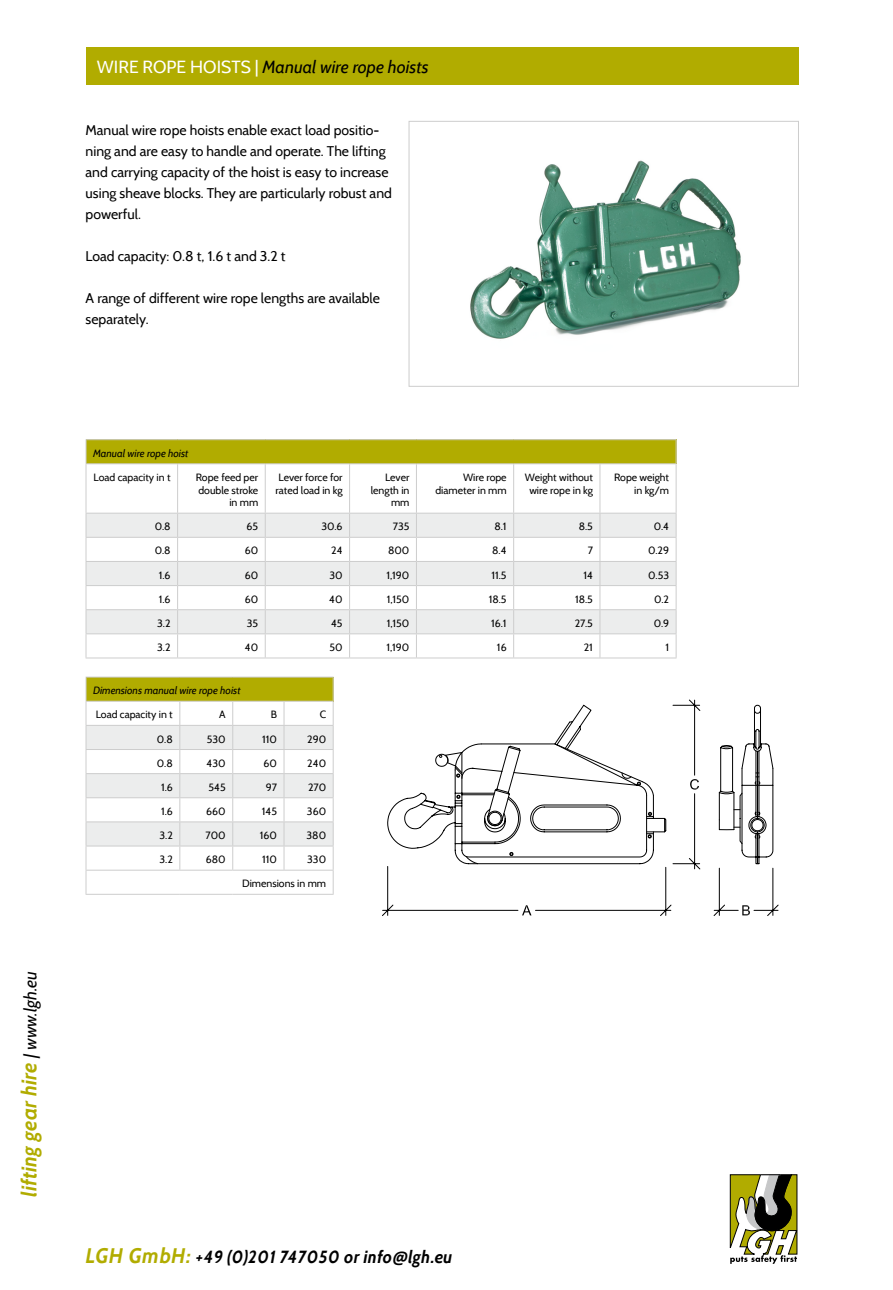
<style>
.page{position:relative;width:893px;height:1290px;background:#fff}
.page>*{position:absolute;margin:0;border:0;box-sizing:border-box;transform-origin:0 0}
.t1{font:italic 700 21px "Cabin";color:#b1ac00}
.t2{font:italic 700 17.5px "Cabin";color:#000}
.t3{font:italic 17.5px "Cabin";color:#000}
.t4{font:14px/21px "Cabin";color:#000}
.t5{font:10.5px/12.6px "Cabin";color:#000;text-align:right}
.t6{font:italic 10.5px "Cabin";color:#000}
.s1{font-style:normal;color:#fff}
.s2{font-size:17.5px;color:#000}
.s3{font-weight:400;font-size:17.5px;color:#000}
.s4{font-size:21px;color:#b1ac00}
.s5{font-family:"Calibri"}
</style>
<div class="page">
<svg style="left:730px;top:1174px;width:67px;height:90px"></svg>
<div style="left:86px;top:47px;width:712px;height:38px;background:#b1ac00"></div>
<svg style="left:382px;top:699px;width:397px;height:217px"></svg>
<hr style="left:86px;top:439px;width:92px;height:1px;background:#cdcdcd">
<hr style="left:178px;top:439px;width:87px;height:1px;background:#cdcdcd">
<hr style="left:265px;top:439px;width:85px;height:1px;background:#cdcdcd">
<hr style="left:350px;top:439px;width:66px;height:1px;background:#cdcdcd">
<hr style="left:416px;top:439px;width:98px;height:1px;background:#cdcdcd">
<hr style="left:514px;top:439px;width:86px;height:1px;background:#cdcdcd">
<hr style="left:600px;top:439px;width:77px;height:1px;background:#cdcdcd">
<svg style="left:86px;top:440px;width:591px;height:217px"></svg>
<hr style="left:86px;top:657px;width:92px;height:1px;background:#cdcdcd">
<hr style="left:178px;top:657px;width:87px;height:1px;background:#cdcdcd">
<hr style="left:265px;top:657px;width:85px;height:1px;background:#cdcdcd">
<hr style="left:350px;top:657px;width:66px;height:1px;background:#cdcdcd">
<hr style="left:416px;top:657px;width:98px;height:1px;background:#cdcdcd">
<hr style="left:514px;top:657px;width:86px;height:1px;background:#cdcdcd">
<hr style="left:600px;top:657px;width:77px;height:1px;background:#cdcdcd">
<svg style="left:86px;top:677px;width:248px;height:217px"></svg>
<hr style="left:86px;top:894px;width:94px;height:1px;background:#cdcdcd">
<hr style="left:180px;top:894px;width:53px;height:1px;background:#cdcdcd">
<hr style="left:233px;top:894px;width:51px;height:1px;background:#cdcdcd">
<hr style="left:284px;top:894px;width:50px;height:1px;background:#cdcdcd">
<img style="left:470px;top:160px;width:271px;height:179px">
<div style="left:409px;top:121px;width:390px;height:265px;border:1px solid #cdcdcd"></div>
<p class="t3" style="left:97px;top:56px;width:333px"><span class="s1">WIRE ROPE HOISTS |</span> Manual wire rope hoists</p>
<p class="t4" style="left:86px;top:119px;width:308px">Manual wire rope hoists enable exact load positio‑ ning and are easy to handle and operate. The lifting and carrying capacity of the hoist is easy to increase using sheave blocks. They are particularly robust and powerful.</p>
<p class="t4" style="left:86px;top:245px;width:202px">Load capacity: 0.8 t, 1.6 t and 3.2 t</p>
<p class="t4" style="left:86px;top:287px;width:296px">A range of different wire rope lengths are available separately.</p>
<h1 class="t1" style="left:16px;top:1196px;width:227px;rotate:-90deg">lifting gear hire <span class="s2">|</span> <span class="s3">www.lgh.eu</span></h1>
<p class="t6" style="left:93px;top:447px;width:97px">Manual wire rope hoist</p>
<p class="t5" style="left:94px;top:471px;width:79px">Load capacity in t</p>
<p class="t5" style="left:196px;top:471px;width:64px">Rope feed per double stroke in mm</p>
<p class="t5" style="left:276px;top:471px;width:68px;text-align:left">Lever force for rated load in kg</p>
<p class="t5" style="left:371px;top:471px;width:40px">Lever length in mm</p>
<p class="t5" style="left:435px;top:471px;width:73px">Wire rope diameter in mm</p>
<p class="t5" style="left:525px;top:471px;width:70px;text-align:center">Weight without wire rope in kg</p>
<p class="t5" style="left:614px;top:471px;width:57px">Rope weight</p>
<p class="t5" style="left:634px;top:483px;width:36px">in kg/m</p>
<p class="t5" style="left:155px;top:520px;width:17px">0.8</p>
<p class="t5" style="left:247px;top:520px;width:13px">65</p>
<p class="t5" style="left:321px;top:520px;width:23px">30.6</p>
<p class="t5" style="left:393px;top:520px;width:18px">735</p>
<p class="t5" style="left:495px;top:520px;width:14px">8.1</p>
<p class="t5" style="left:579px;top:520px;width:16px">8.5</p>
<p class="t5" style="left:654px;top:520px;width:17px">0.4</p>
<p class="t5" style="left:155px;top:544px;width:17px">0.8</p>
<p class="t5" style="left:245px;top:544px;width:15px">60</p>
<p class="t5" style="left:331px;top:544px;width:13px">24</p>
<p class="t5" style="left:388px;top:544px;width:23px">800</p>
<p class="t5" style="left:492px;top:544px;width:16px">8.4</p>
<p class="t5" style="left:588px;top:544px;width:7px">7</p>
<p class="t5" style="left:648px;top:544px;width:22px">0.29</p>
<p class="t5" style="left:159px;top:568px;width:13px">1.6</p>
<p class="t5" style="left:245px;top:568px;width:15px">60</p>
<p class="t5" style="left:329px;top:568px;width:15px">30</p>
<p class="t5" style="left:386px;top:568px;width:25px">1,190</p>
<p class="t5" style="left:491px;top:568px;width:17px">11.5</p>
<p class="t5" style="left:583px;top:568px;width:11px">14</p>
<p class="t5" style="left:648px;top:568px;width:22px">0.53</p>
<p class="t5" style="left:159px;top:593px;width:13px">1.6</p>
<p class="t5" style="left:245px;top:593px;width:15px">60</p>
<p class="t5" style="left:329px;top:593px;width:15px">40</p>
<p class="t5" style="left:387px;top:593px;width:24px">1,150</p>
<p class="t5" style="left:489px;top:593px;width:19px">18.5</p>
<p class="t5" style="left:575px;top:593px;width:19px">18.5</p>
<p class="t5" style="left:654px;top:593px;width:16px">0.2</p>
<p class="t5" style="left:157px;top:617px;width:15px">3.2</p>
<p class="t5" style="left:247px;top:617px;width:13px">35</p>
<p class="t5" style="left:331px;top:617px;width:13px">45</p>
<p class="t5" style="left:387px;top:617px;width:24px">1,150</p>
<p class="t5" style="left:491px;top:617px;width:17px">16.1</p>
<p class="t5" style="left:575px;top:617px;width:20px">27.5</p>
<p class="t5" style="left:654px;top:617px;width:17px">0.9</p>
<p class="t5" style="left:157px;top:641px;width:15px">3.2</p>
<p class="t5" style="left:245px;top:641px;width:15px">40</p>
<p class="t5" style="left:329px;top:641px;width:15px">50</p>
<p class="t5" style="left:386px;top:641px;width:25px">1,190</p>
<p class="t5" style="left:497px;top:641px;width:11px">16</p>
<p class="t5" style="left:584px;top:641px;width:11px">21</p>
<p class="t5" style="left:665px;top:641px;width:5px">1</p>
<p class="t6" style="left:93px;top:684px;width:149px">Dimensions manual wire rope hoist</p>
<p class="t5" style="left:96px;top:708px;width:79px">Load capacity in t</p>
<p class="t5" style="left:219px;top:708px;width:8px">A</p>
<p class="t5" style="left:271px;top:708px;width:8px">B</p>
<p class="t5" style="left:320px;top:708px;width:8px">C</p>
<p class="t5" style="left:157px;top:732px;width:17px">0.8</p>
<p class="t5" style="left:207px;top:732px;width:20px">530</p>
<p class="t5" style="left:262px;top:732px;width:16px">110</p>
<p class="t5" style="left:307px;top:732px;width:20px">290</p>
<p class="t5" style="left:157px;top:756px;width:17px">0.8</p>
<p class="t5" style="left:207px;top:756px;width:21px">430</p>
<p class="t5" style="left:264px;top:756px;width:15px">60</p>
<p class="t5" style="left:307px;top:756px;width:20px">240</p>
<p class="t5" style="left:161px;top:781px;width:13px">1.6</p>
<p class="t5" style="left:209px;top:781px;width:19px">545</p>
<p class="t5" style="left:266px;top:781px;width:13px">97</p>
<p class="t5" style="left:308px;top:781px;width:20px">270</p>
<p class="t5" style="left:161px;top:805px;width:13px">1.6</p>
<p class="t5" style="left:206px;top:805px;width:21px">660</p>
<p class="t5" style="left:262px;top:805px;width:17px">145</p>
<p class="t5" style="left:307px;top:805px;width:21px">360</p>
<p class="t5" style="left:159px;top:829px;width:15px">3.2</p>
<p class="t5" style="left:206px;top:829px;width:22px">700</p>
<p class="t5" style="left:260px;top:829px;width:19px">160</p>
<p class="t5" style="left:307px;top:829px;width:21px">380</p>
<p class="t5" style="left:159px;top:853px;width:15px">3.2</p>
<p class="t5" style="left:206px;top:853px;width:21px">680</p>
<p class="t5" style="left:262px;top:853px;width:16px">110</p>
<p class="t5" style="left:307px;top:853px;width:20px">330</p>
<p class="t5" style="left:242px;top:877px;width:86px">Dimensions in mm</p>
<h2 class="t2" style="left:86px;top:1246px;width:369px"><span class="s4">LGH GmbH:</span> +49 (0)201 747050 or info<span class="s5">@</span>lgh.eu</h2>
</div>
